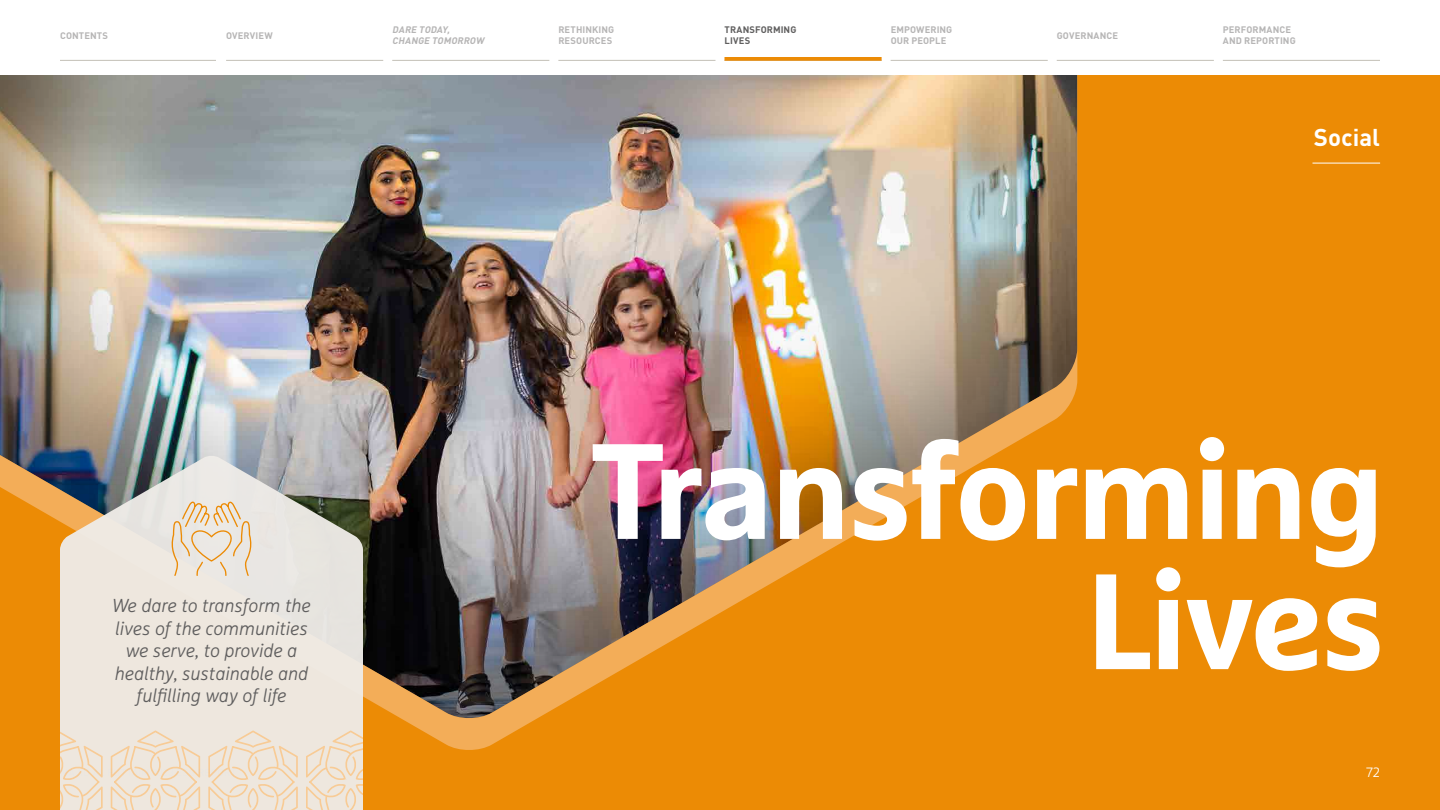
<style>
.page{position:relative;width:1440px;height:810px;background:#fff}
.page>*{position:absolute;margin:0;border:0;box-sizing:border-box;transform-origin:0 0}
.t1{font:700 135.68px/130.2px "Marselis Pro";letter-spacing:-.025em;color:#fff;text-align:right}
.t2{font:700 24px "DIN Pro";color:#fff}
.t3{font:italic 300 18.75px/22.5px "Marselis Pro";color:#5f5e5e;text-align:center}
.t4{font:300 13.5px "Marselis Pro";color:#fff}
.t5{font:700 9.38px/10.5px "DIN Pro";letter-spacing:.01em;color:#b6b5b5}
.t6{font:italic 700 9.38px/10.5px "DIN Pro";color:#b6b5b5}
.t7{font:700 9.38px/10.5px "DIN Pro";letter-spacing:.01em;color:#5f5e5e}
</style>
<div class="page">
<div style="left:0;top:74px;width:1440px;height:736px;background:#ec8b05"></div>
<div style="left:0;top:0;width:1083px;height:725px;background:#000;opacity:.44"></div>
<hr style="left:1312px;top:163px;width:68px;height:1px;background:#fff">
<svg style="left:60px;top:455px;width:303px;height:355px;background:#dad6cf"></svg>
<svg style="left:60px;top:730px;width:43px;height:80px;background:#efe1d0"></svg>
<svg style="left:306px;top:730px;width:57px;height:80px;background:#efe1d0"></svg>
<svg style="left:208px;top:730px;width:90px;height:80px;background:#efe1d0"></svg>
<svg style="left:111px;top:730px;width:89px;height:80px;background:#efe1d0"></svg>
<svg style="left:170px;top:497px;width:83px;height:80px;background:#eaddca"></svg>
<div style="left:0;top:0;width:1440px;height:75px;background:#fff"></div>
<hr style="left:60px;top:60px;width:156px;height:1px;background:#c3c0b7">
<hr style="left:226px;top:60px;width:157px;height:1px;background:#c3c0b7">
<hr style="left:392px;top:60px;width:157px;height:1px;background:#c3c0b7">
<hr style="left:558px;top:60px;width:158px;height:1px;background:#c3c0b7">
<hr style="left:891px;top:60px;width:157px;height:1px;background:#c3c0b7">
<hr style="left:1057px;top:60px;width:157px;height:1px;background:#c3c0b7">
<hr style="left:1223px;top:60px;width:157px;height:1px;background:#c3c0b7">
<svg style="left:724px;top:57px;width:158px;height:4px"></svg>
<p class="t5" style="left:60px;top:29px;width:49px">CONTENTS</p>
<p class="t5" style="left:226px;top:29px;width:48px">OVERVIEW</p>
<p class="t7" style="left:725px;top:24px;width:73px">TRANSFORMING<br>LIVES</p>
<p class="t6" style="left:392px;top:24px;width:96px">DARE TODAY,<br>CHANGE TOMORROW</p>
<p class="t5" style="left:558px;top:24px;width:57px">RETHINKING<br>RESOURCES</p>
<p class="t5" style="left:1057px;top:29px;width:63px">GOVERNANCE</p>
<p class="t5" style="left:1223px;top:24px;width:74px">PERFORMANCE<br>AND REPORTING</p>
<p class="t5" style="left:891px;top:24px;width:63px">EMPOWERING<br>OUR PEOPLE</p>
<p class="t2" style="left:1314px;top:118px;width:68px">Social</p>
<p class="t3" style="left:112px;top:594px;width:200px">We dare to transform the lives of the communities we serve, to provide a healthy, sustainable and fulfilling way of life</p>
<h1 class="t1" style="left:592px;top:424px;width:795px">Transforming<br>Lives</h1>
<p class="t4" style="left:1366px;top:764px;width:15px">72</p>
</div>
